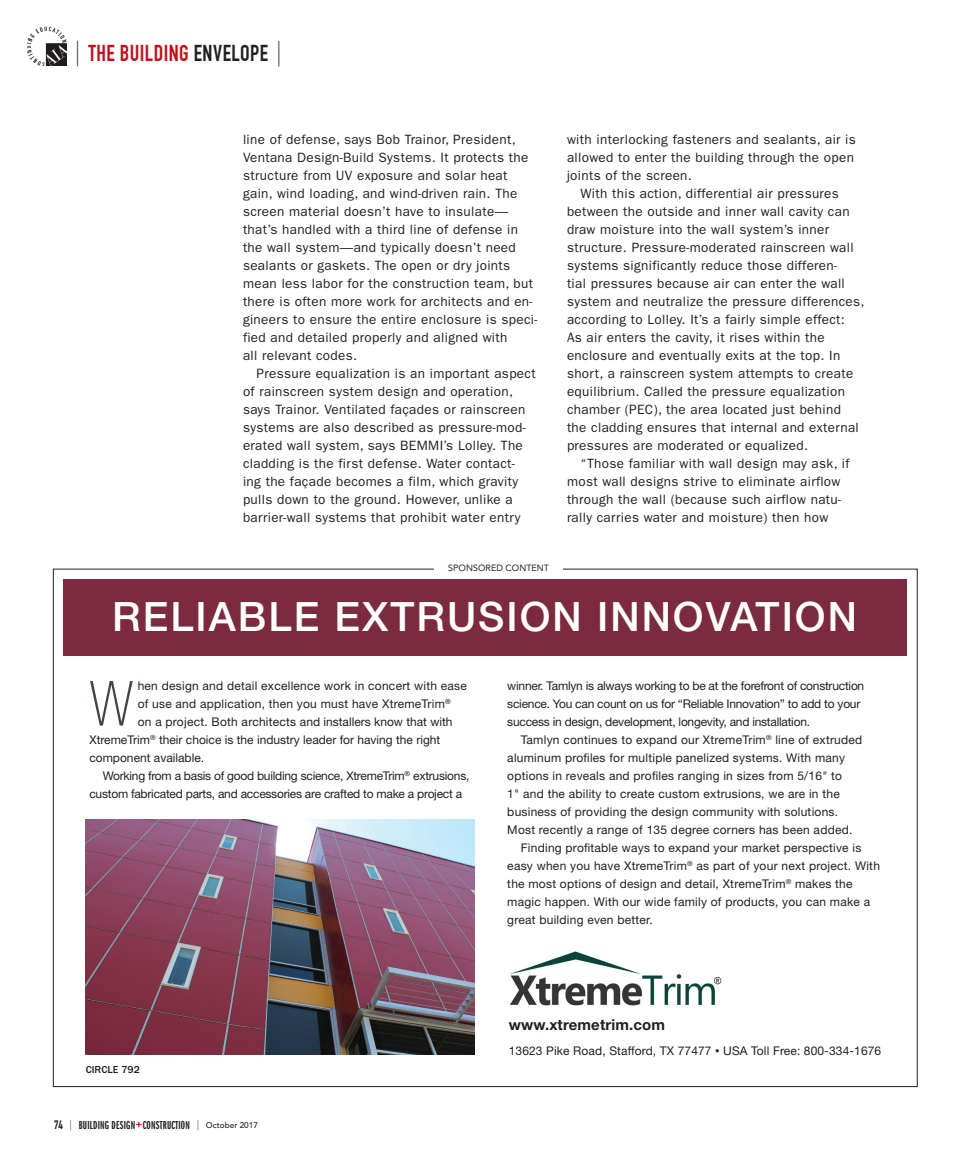
<style>
.page{position:relative;width:972px;height:1161px;background:#fff}
.page>*{position:absolute;margin:0;border:0;box-sizing:border-box;transform-origin:0 0}
.t1{font:100 condensed 62.4px "Helvetica Neue LT Std";color:#404546}
.t2{font:500 40.5px "Helvetica Neue LT Std";letter-spacing:.05em;color:#fff}
.t3{font:700 22.5px "DIN Condensed";letter-spacing:.02em;color:#c01119}
.t4{font:700 15px "Helvetica Neue LT Std";letter-spacing:.01em;color:#231f20}
.t5{font:13.5px/18px "ITC Franklin Gothic Std";letter-spacing:.025em;color:#231f20}
.t6{font:12px "Helvetica Neue LT Std";letter-spacing:.02em;color:#231f20}
.t7{font:12px/18px "Helvetica Neue LT Std";letter-spacing:-.02em;color:#231f20}
.t8{font:12px "Helvetica Neue LT Std";color:#231f20}
.t9{font:12px "ITC Franklin Gothic Std Dm X Cp";letter-spacing:.02em;color:#231f20}
.t10{font:500 10.5px "ITC Franklin Gothic Std";color:#231f20}
.t11{font:9px "Avenir LT Std";color:#231f20}
.s1{font-family:"ITC Franklin Gothic Std Bk X Cp";font-weight:400;font-size:25.5px;color:#231f20}
.s2{color:#231f20}
.s3{font-family:"DIN Condensed";font-weight:700}
.s4{font-family:"ITC Franklin Gothic Std Bk X Cp";font-size:10.5px}
.s5{font-family:"ITC Franklin Gothic Std";font-weight:500;font-stretch:condensed;font-size:13.5px;color:#c01119}
.s6{font-family:"Avenir LT Std";font-weight:500;font-size:8.25px}
.s7{font-size:9px}
</style>
<div class="page">
<img style="left:27px;top:26px;width:39px;height:40px">
<img style="left:47px;top:43px;width:19px;height:23px">
<div style="left:63px;top:579px;width:844px;height:77px;background:#7c2a3f"></div>
<img style="left:85px;top:820px;width:390px;height:234px">
<img style="left:510px;top:951px;width:212px;height:55px">
<h3 class="t3" style="left:75px;top:40px;width:209px"><span class="s1">|</span> THE BUILDING <span class="s2">ENVELOPE</span> <span class="s1">|</span></h3>
<p class="t5" style="left:243px;top:131px;width:296px">line of defense, says Bob Trainor, President, Ventana Design-Build Systems. It protects the structure from UV exposure and solar heat gain, wind loading, and wind-driven rain. The screen material doesn’t have to insulate— that’s handled with a third line of defense in the wall system—and typically doesn’t need sealants or gaskets. The open or dry joints mean less labor for the construction team, but there is often more work for architects and en&shy;gineers to ensure the entire enclosure is speci&shy;fied and detailed properly and aligned with<br>all relevant codes.</p>
<p class="t5" style="left:243px;top:364px;width:294px;text-indent:14px">Pressure equalization is an important aspect of rainscreen system design and operation, says Trainor. Ventilated façades or rainscreen systems are also described as pressure-mod&shy;erated wall system, says BEMMI’s Lolley. The cladding is the first defense. Water contact&shy;ing the façade becomes a film, which gravity pulls down to the ground. However, unlike a barrier-wall systems that prohibit water entry</p>
<p class="t11" style="left:448px;top:563px;width:102px">SPONSORED CONTENT</p>
<p class="t5" style="left:567px;top:130px;width:290px">with interlocking fasteners and sealants, air is allowed to enter the building through the open joints of the screen.</p>
<p class="t5" style="left:567px;top:184px;width:299px;text-indent:14px">With this action, differential air pressures between the outside and inner wall cavity can draw moisture into the wall system’s inner structure. Pressure-moderated rainscreen wall systems significantly reduce those differen-<br>tial pressures because air can enter the wall system and neutralize the pressure differences, according to Lolley. It’s a fairly simple effect:<br>As air enters the cavity, it rises within the enclosure and eventually exits at the top. In short, a rainscreen system attempts to create equilibrium. Called the pressure equalization chamber (PEC), the area located just behind<br>the cladding ensures that internal and external pressures are moderated or equalized.</p>
<p class="t5" style="left:567px;top:454px;width:284px;text-indent:14px">“Those familiar with wall design may ask, if most wall designs strive to eliminate airflow through the wall (because such airflow natu&shy;rally carries water and moisture) then how</p>
<h2 class="t2" style="left:112px;top:593px;width:746px">RELIABLE EXTRUSION INNOVATION</h2>
<h1 class="t1" style="left:89px;top:669px;width:45px">W</h1>
<p class="t6" style="left:138px;top:678px;width:331px">hen design and detail excellence work in concert with ease</p>
<p class="t6" style="left:138px;top:696px;width:315px">of use and application, then you must have XtremeTrim<sup>®</sup></p>
<p class="t8" style="left:138px;top:714px;width:316px">on a project. Both architects and installers know that with</p>
<p class="t8" style="left:89px;top:732px;width:353px">XtremeTrim<sup>®</sup> their choice is the industry leader for having the right</p>
<p class="t8" style="left:89px;top:750px;width:116px">component available.</p>
<p class="t7" style="left:103px;top:766px;width:368px">Working from a basis of good building science, XtremeTrim<sup>®</sup> extrusions,</p>
<p class="t7" style="left:89px;top:784px;width:374px">custom fabricated parts, and accessories are crafted to make a project a</p>
<p class="t10" style="left:86px;top:1064px;width:56px">CIRCLE 792</p>
<p class="t9" style="left:54px;top:1119px;width:206px"><span class="s3">74</span> <span class="s4">|</span> BUILDING DESIGN<span class="s5">+</span>CONSTRUCTION <span class="s4">|</span> <span class="s6">October 2017</span></p>
<p class="t7" style="left:507px;top:676px;width:359px">winner. Tamlyn is always working to be at the forefront of construction science. You can count on us for “Reliable Innovation” to add to your success in design, development, longevity, and installation.</p>
<p class="t6" style="left:521px;top:732px;width:343px">Tamlyn continues to expand our XtremeTrim<sup>®</sup> line of extruded</p>
<p class="t6" style="left:507px;top:750px;width:339px">aluminum profiles for multiple panelized systems. With many</p>
<p class="t6" style="left:507px;top:768px;width:336px">options in reveals and profiles ranging in sizes from 5/16" to</p>
<p class="t6" style="left:507px;top:786px;width:334px">1" and the ability to create custom extrusions, we are in the</p>
<p class="t6" style="left:507px;top:804px;width:332px">business of providing the design community with solutions.</p>
<p class="t6" style="left:507px;top:822px;width:347px">Most recently a range of 135 degree corners has been added.</p>
<p class="t6" style="left:521px;top:840px;width:342px">Finding profitable ways to expand your market perspective is</p>
<p class="t6" style="left:507px;top:858px;width:374px">easy when you have XtremeTrim<sup>®</sup> as part of your next project. With</p>
<p class="t6" style="left:507px;top:876px;width:347px">the most options of design and detail, XtremeTrim<sup>®</sup> makes the</p>
<p class="t6" style="left:507px;top:894px;width:364px">magic happen. With our wide family of products, you can make a</p>
<p class="t6" style="left:507px;top:912px;width:147px">great building even better.</p>
<p class="t4" style="left:509px;top:1016px;width:158px">www.xtremetrim.com</p>
<p class="t6" style="left:509px;top:1044px;width:374px">13623 Pike Road, Stafford, TX 77477 <span class="s7">•</span> USA Toll Free: 800-334-1676</p>
</div>
